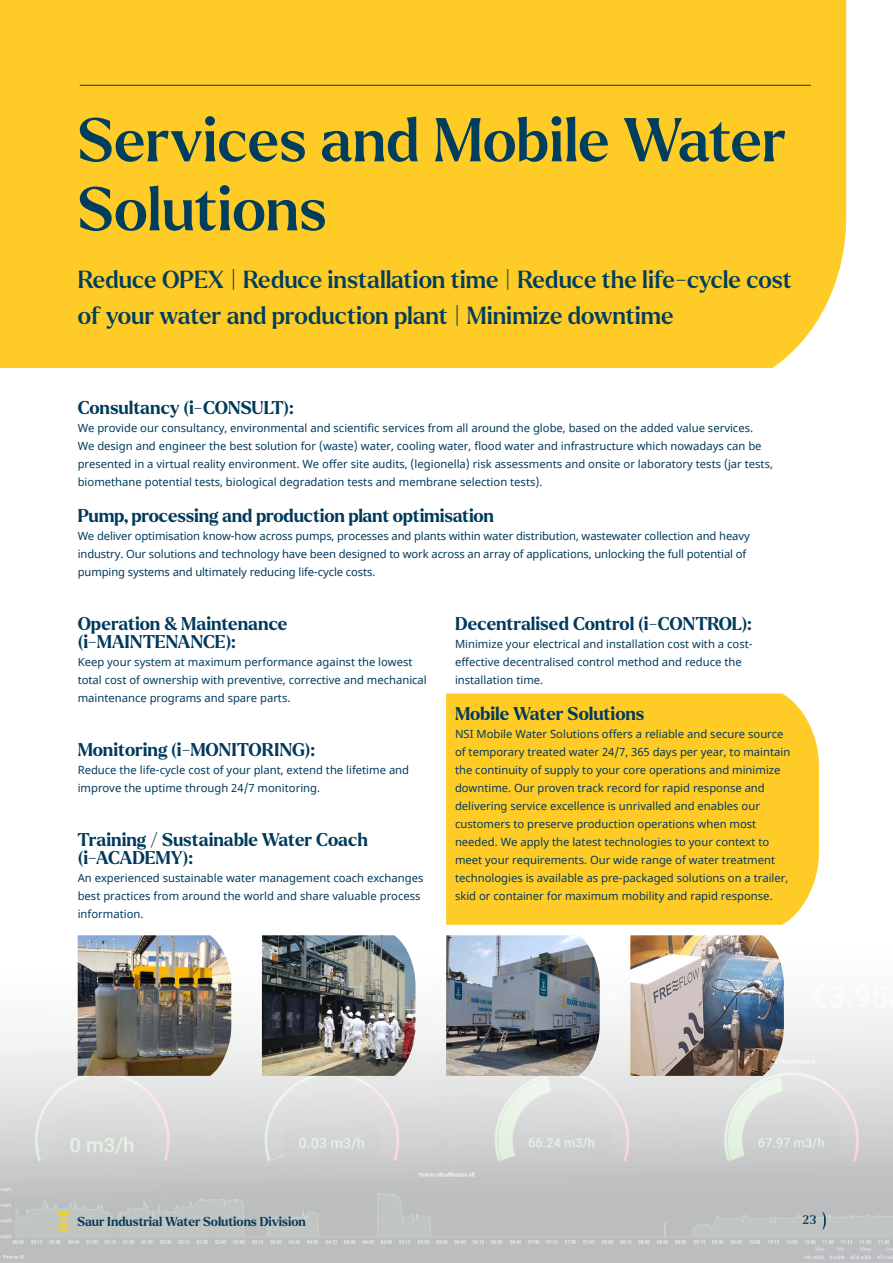
<style>
.page{position:relative;width:893px;height:1263px;background:#fff}
.page>*{position:absolute;margin:0;border:0;box-sizing:border-box;transform-origin:0 0}
.t1{font:500 60px/69px "Larken";color:#003e5d}
.t2{font:500 24px/36px "Larken";color:#003e5d}
.t3{font:700 18px/18px "Larken";letter-spacing:-.005em;color:#003a5d}
.t4{font:700 12.6px "Larken";color:#093b5c}
.t5{font:500 12px "Larken";color:#003a5d}
.t6{font:11.25px/18px "Noto Sans";color:#003a5d}
</style>
<div class="page">
<img style="left:1px;top:935px;width:892px;height:328px">
<div style="left:446px;top:693px;width:373px;height:232px;background:#ffcb27"></div>
<div style="left:0;top:0;width:846px;height:368px;background:#ffcb27"></div>
<hr style="left:80px;top:85px;width:731px;height:1px;background:#003a5d">
<img style="left:446px;top:935px;width:154px;height:141px">
<img style="left:78px;top:935px;width:153px;height:141px">
<img style="left:630px;top:935px;width:154px;height:141px">
<img style="left:262px;top:935px;width:153px;height:141px">
<img style="left:0;top:1032px;width:1px;height:231px">
<svg style="left:822px;top:1211px;width:4px;height:19px"></svg>
<svg style="left:55px;top:1211px;width:17px;height:20px"></svg>
<h1 class="t1" style="left:78px;top:105px;width:710px">Services and Mobile Water<br>Solutions</h1>
<h2 class="t2" style="left:78px;top:262px;width:716px">Reduce OPEX | Reduce installation time | Reduce the life-cycle cost of your water and production plant | Minimize downtime</h2>
<h3 class="t3" style="left:78px;top:399px;width:217px">Consultancy (i-CONSULT):</h3>
<p class="t6" style="left:78px;top:419px;width:697px">We provide our consultancy, environmental and scientific services from all around the globe, based on the added value services.<br>We design and engineer the best solution for (waste) water, cooling water, flood water and infrastructure which nowadays can be presented in a virtual reality environment. We offer site audits, (legionella) risk assessments and onsite or laboratory tests (jar tests, biomethane potential tests, biological degradation tests and membrane selection tests).</p>
<h3 class="t3" style="left:78px;top:507px;width:418px">Pump, processing and production plant optimisation</h3>
<p class="t6" style="left:78px;top:527px;width:674px">We deliver optimisation know-how across pumps, processes and plants within water distribution, wastewater collection and heavy industry. Our solutions and technology have been designed to work across an array of applications, unlocking the full potential of pumping systems and ultimately reducing life-cycle costs.</p>
<h3 class="t3" style="left:78px;top:615px;width:211px">Operation &amp; Maintenance (i-MAINTENANCE):</h3>
<p class="t6" style="left:78px;top:653px;width:351px">Keep your system at maximum performance against the lowest total cost of ownership with preventive, corrective and mechanical maintenance programs and spare parts.</p>
<h3 class="t3" style="left:78px;top:741px;width:239px">Monitoring (i-MONITORING):</h3>
<p class="t6" style="left:78px;top:761px;width:333px">Reduce the life-cycle cost of your plant, extend the lifetime and improve the uptime through 24/7 monitoring.</p>
<h3 class="t3" style="left:78px;top:831px;width:292px">Training / Sustainable Water Coach (i-ACADEMY):</h3>
<p class="t6" style="left:78px;top:869px;width:347px">An experienced sustainable water management coach exchanges best practices from around the world and share valuable process information.</p>
<h3 class="t3" style="left:455px;top:615px;width:298px">Decentralised Control (i-CONTROL):</h3>
<p class="t6" style="left:455px;top:635px;width:299px">Minimize your electrical and installation cost with a cost&shy;effective decentralised control method and reduce the installation time.</p>
<h3 class="t3" style="left:455px;top:705px;width:191px">Mobile Water Solutions</h3>
<p class="t6" style="left:455px;top:725px;width:337px">NSI Mobile Water Solutions offers a reliable and secure source of temporary treated water 24/7, 365 days per year, to maintain the continuity of supply to your core operations and minimize downtime. Our proven track record for rapid response and delivering service excellence is unrivalled and enables our customers to preserve production operations when most needed. We apply the latest technologies to your context to meet your requirements. Our wide range of water treatment technologies is available as pre-packaged solutions on a trailer, skid or container for maximum mobility and rapid response.</p>
<p class="t4" style="left:77px;top:1213px;width:230px">Saur Industrial Water Solutions Division</p>
<p class="t5" style="left:802px;top:1212px;width:15px">23</p>
</div>
